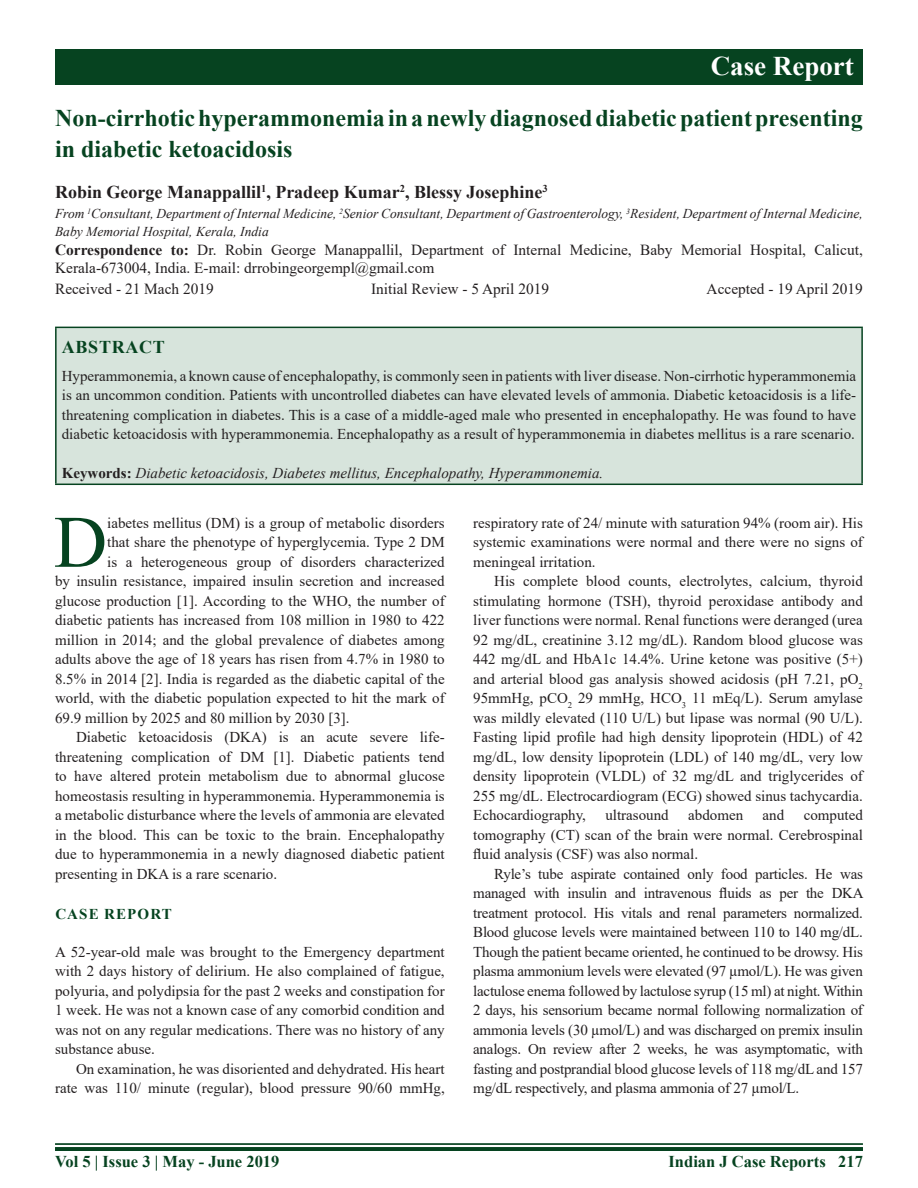
<style>
.page{position:relative;width:918px;height:1188px;background:#fff}
.page>*{position:absolute;margin:0;border:0;box-sizing:border-box;transform-origin:0 0}
.text-drop{font:73.95px "Times New Roman";color:#064320}
.t1{font:700 27px "Times New Roman";color:#fff}
.Article-title{font:700 24px/31.5px "Times New Roman";color:#064320}
.Authors{font:700 18px "Times New Roman";color:#231f20}
.Abstract-Head{font:700 18px "Times New Roman";letter-spacing:.04em;color:#064320}
.t2{font:700 16.5px "Times New Roman";color:#064320}
.Correspondence{font:15.3px/18.5px "Times New Roman";color:#231f20}
.dates{font:15.3px "Times New Roman";color:#231f20}
.text{font:15px/19.5px "Times New Roman";color:#231f20;text-align:justify}
.text-drop-2{font:15px "Times New Roman";color:#231f20}
.Abstract-Text{font:15px/19.5px "Times New Roman";color:#231f20;text-align:justify}
.text-first{font:15px/19.5px "Times New Roman";color:#231f20;text-align:justify}
.Key_words{font:italic 15px "Times New Roman";color:#231f20}
.Heading1{font:700 15px "Times New Roman";letter-spacing:.075em;color:#064320}
.AuthorAffiliatio{font:italic 13.5px/18px "Times New Roman";color:#231f20}
.s1{font-weight:700}
.s2{font-weight:700;font-style:normal}
</style>
<div class="page">
<div style="left:55px;top:50px;width:808px;height:35px;background:#064320"></div>
<hr style="left:55px;top:1147px;width:808px;height:4px;background:#064320">
<hr style="left:55px;top:1143px;width:808px;height:2px;background:#064320">
<div style="left:56px;top:327px;width:806px;height:157px;background:#d7e4dc"></div>
<hr style="left:55px;top:328px;width:2px;height:156px;background:#064320">
<hr style="left:55px;top:327px;width:808px;height:1px;background:#064320">
<hr style="left:861px;top:328px;width:2px;height:156px;background:#064320">
<hr style="left:55px;top:484px;width:808px;height:1px;background:#064320">
<h2 class="t1" style="left:711px;top:46px;width:145px">Case Report</h2>
<p class="Article-title" style="left:55px;top:101px;width:809px">Non-cirrhotic hyperammonemia in a newly diagnosed diabetic patient presenting in diabetic ketoacidosis</p>
<p class="Authors" style="left:55px;top:179px;width:494px">Robin George Manappallil<sup>1</sup>, Pradeep Kumar<sup>2</sup>, Blessy Josephine<sup>3</sup></p>
<p class="AuthorAffiliatio" style="left:55px;top:205px;width:809px">From <sup>1</sup>Consultant, Department of Internal Medicine, <sup>2</sup>Senior Consultant, Department of Gastroenterology, <sup>3</sup>Resident, Department of Internal Medicine,<br>Baby Memorial Hospital, Kerala, India</p>
<p class="Correspondence" style="left:55px;top:240px;width:809px"><span class="s1">Correspondence to:</span> Dr. Robin George Manappallil, Department of Internal Medicine, Baby Memorial Hospital, Calicut,<br>Kerala-673004, India. E-mail: drrobingeorgempl@gmail.com</p>
<p class="dates" style="left:55px;top:278px;width:160px">Received - 21 Mach 2019</p>
<p class="dates" style="left:371px;top:278px;width:180px">Initial Review - 5 April 2019</p>
<p class="dates" style="left:707px;top:278px;width:158px">Accepted - 19 April 2019</p>
<p class="Abstract-Head" style="left:62px;top:334px;width:105px">ABSTRACT</p>
<p class="Abstract-Text" style="left:62px;top:366px;width:796px">Hyperammonemia, a known cause of encephalopathy, is commonly seen in patients with liver disease. Non-cirrhotic hyperammonemia is an uncommon condition. Patients with uncontrolled diabetes can have elevated levels of ammonia. Diabetic ketoacidosis is a life&shy;threatening complication in diabetes. This is a case of a middle-aged male who presented in encephalopathy. He was found to have diabetic ketoacidosis with hyperammonemia. Encephalopathy as a result of hyperammonemia in diabetes mellitus is a rare scenario.</p>
<p class="Key_words" style="left:62px;top:463px;width:543px"><span class="s2">Keywords:</span> Diabetic ketoacidosis, Diabetes mellitus, Encephalopathy, Hyperammonemia.</p>
<p class="text-drop" style="left:54px;top:490px;width:55px">D</p>
<p class="text-drop-2" style="left:107px;top:512px;width:339px">iabetes mellitus (DM) is a group of metabolic disorders</p>
<p class="text" style="left:473px;top:513px;width:391px">respiratory rate of 24/ minute with saturation 94% (room air). His systemic examinations were normal and there were no signs of meningeal irritation.</p>
<p class="text" style="left:473px;top:571px;width:391px;text-indent:21px">His complete blood counts, electrolytes, calcium, thyroid stimulating hormone (TSH), thyroid peroxidase antibody and liver functions were normal. Renal functions were deranged (urea 92 mg/dL, creatinine 3.12 mg/dL). Random blood glucose was 442 mg/dL and HbA1c 14.4%. Urine ketone was positive (5+) and arterial blood gas analysis showed acidosis (pH 7.21, pO<sub>2<br></sub>95mmHg, pCO<sub>2</sub> 29 mmHg, HCO<sub>3</sub> 11 mEq/L). Serum amylase was mildly elevated (110 U/L) but lipase was normal (90 U/L).<br>Fasting lipid profile had high density lipoprotein (HDL) of 42 mg/dL, low density lipoprotein (LDL) of 140 mg/dL, very low density lipoprotein (VLDL) of 32 mg/dL and triglycerides of 255 mg/dL. Electrocardiogram (ECG) showed sinus tachycardia.<br>Echocardiography,</p>
<p class="text-drop-2" style="left:107px;top:532px;width:339px">that share the phenotype of hyperglycemia. Type 2 DM</p>
<p class="text-drop-2" style="left:107px;top:551px;width:339px">is a heterogeneous group of disorders characterized</p>
<p class="text-drop-2" style="left:55px;top:571px;width:391px">by insulin resistance, impaired insulin secretion and increased</p>
<p class="text-drop-2" style="left:55px;top:590px;width:391px">glucose production [1]. According to the WHO, the number of</p>
<p class="text-drop-2" style="left:55px;top:610px;width:391px">diabetic patients has increased from 108 million in 1980 to 422</p>
<p class="text-drop-2" style="left:55px;top:629px;width:391px">million in 2014; and the global prevalence of diabetes among</p>
<p class="text-drop-2" style="left:55px;top:649px;width:391px">adults above the age of 18 years has risen from 4.7% in 1980 to</p>
<p class="text-drop-2" style="left:55px;top:668px;width:391px">8.5% in 2014 [2]. India is regarded as the diabetic capital of the</p>
<p class="text-drop-2" style="left:55px;top:688px;width:391px">world, with the diabetic population expected to hit the mark of</p>
<p class="text-drop-2" style="left:55px;top:707px;width:296px">69.9 million by 2025 and 80 million by 2030 [3].</p>
<p class="text" style="left:55px;top:727px;width:391px;text-indent:21px">Diabetic ketoacidosis (DKA) is an acute severe life&shy;threatening complication of DM [1]. Diabetic patients tend to have altered protein metabolism due to abnormal glucose homeostasis resulting in hyperammonemia. Hyperammonemia is a metabolic disturbance where the levels of ammonia are elevated in the blood. This can be toxic to the brain. Encephalopathy due to hyperammonemia in a newly diagnosed diabetic patient presenting in DKA is a rare scenario.</p>
<p class="Heading1" style="left:55px;top:903px;width:118px">CASE REPORT</p>
<p class="text-first" style="left:55px;top:942px;width:391px">A 52-year-old male was brought to the Emergency department with 2 days history of delirium. He also complained of fatigue, polyuria, and polydipsia for the past 2 weeks and constipation for 1 week. He was not a known case of any comorbid condition and was not on any regular medications. There was no history of any substance abuse.</p>
<p class="text" style="left:55px;top:1059px;width:391px;text-align:right">On examination, he was disoriented and dehydrated. His heart rate was 110/ minute (regular), blood pressure 90/60 mmHg,</p>
<p class="text" style="left:473px;top:805px;width:391px;text-indent:330px">computed tomography (CT) scan of the brain were normal. Cerebrospinal fluid analysis (CSF) was also normal.</p>
<p class="text" style="left:473px;top:864px;width:392px;text-indent:21px">Ryle’s tube aspirate contained only food particles. He was managed with insulin and intravenous fluids as per the DKA treatment protocol. His vitals and renal parameters normalized.<br>Blood glucose levels were maintained between 110 to 140 mg/dL.<br>Though the patient became oriented, he continued to be drowsy. His plasma ammonium levels were elevated (97 µmol/L). He was given lactulose enema followed by lactulose syrup (15 ml) at night. Within 2 days, his sensorium became normal following normalization of ammonia levels (30 µmol/L) and was discharged on premix insulin analogs. On review after 2 weeks, he was asymptomatic, with fasting and postprandial blood glucose levels of 118 mg/dL and 157 mg/dL respectively, and plasma ammonia of 27 µmol/L.</p>
<p class="text" style="left:605px;top:805px;width:65px">ultrasound</p>
<p class="text" style="left:688px;top:805px;width:56px">abdomen</p>
<p class="text" style="left:763px;top:805px;width:23px">and</p>
<p class="t2" style="left:55px;top:1150px;width:226px">Vol 5 | Issue 3 | May - June 2019</p>
<p class="t2" style="left:669px;top:1150px;width:196px">Indian J Case Reports 217</p>
</div>
